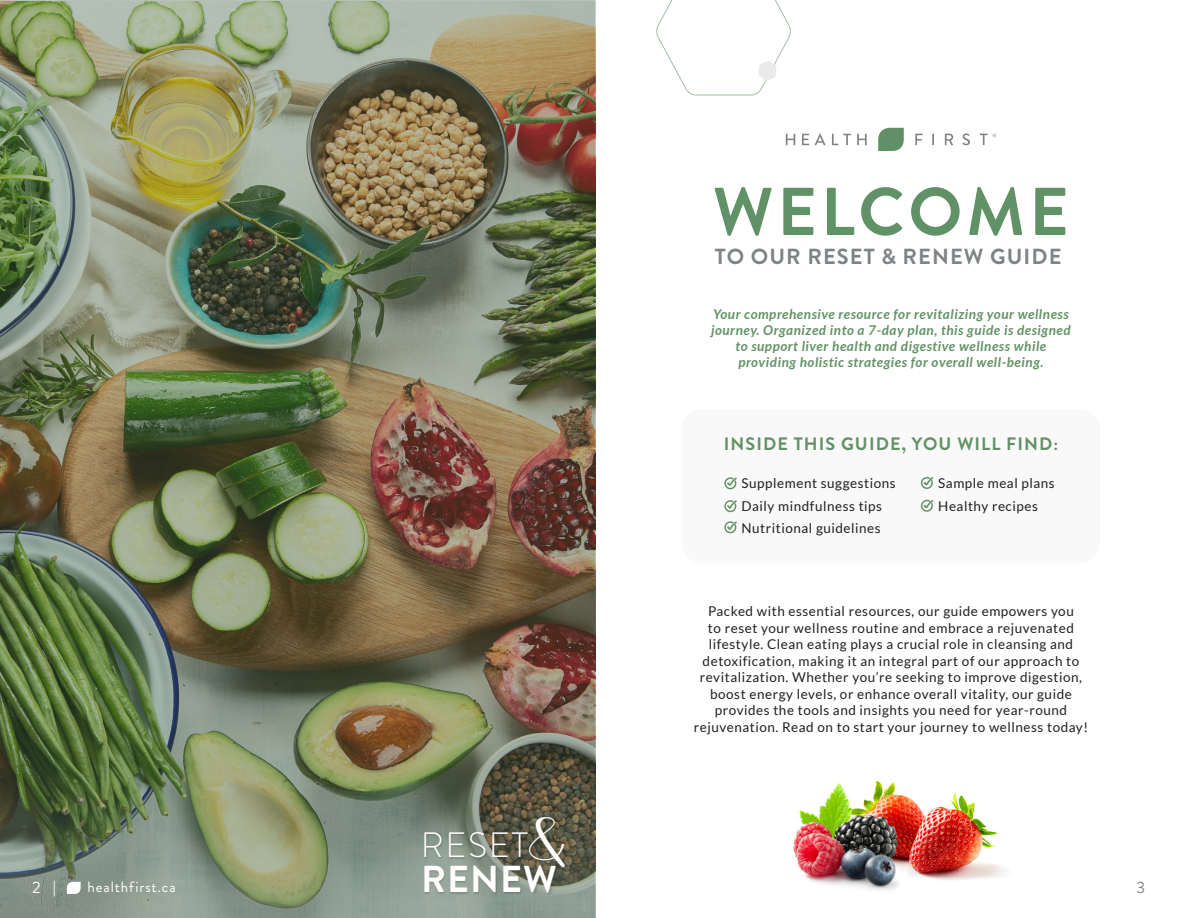
<style>
.page{position:relative;width:1188px;height:918px;background:#fff}
.page>*{position:absolute;margin:0;border:0;box-sizing:border-box;transform-origin:0 0}
.t1{font:700 67.5px "Brandon Grotesque";letter-spacing:.055em;color:#619166}
.t2{font:700 37.5px "Brandon Grotesque";letter-spacing:.03em;color:#fff}
.t3{font:35.7px "bellania";color:#fff}
.t4{font:300 35.25px "Brandon Grotesque";letter-spacing:.05em;color:#fff}
.t5{font:700 21.9px "Brandon Grotesque";letter-spacing:.05em;color:#808385}
.t6{font:700 18px "Brandon Grotesque";letter-spacing:.06em;color:#629167}
.t7{font:16.5px "Brandon Grotesque";color:#86858b}
.Selfcare_header{font:16.5px "Brandon Grotesque";color:#fff}
.t8{font:15px "Brandon Grotesque";letter-spacing:.06em;color:#fff}
.t9{font:900 15px "Brandon Grotesque";color:#fff}
.t10{font:13.5px/16.5px "Lato";letter-spacing:.04em;color:#231f20;text-align:center}
.t11{font:italic 700 13.5px/16.2px "Lato";letter-spacing:.04em;color:#639267;text-align:center}
</style>
<div class="page">
<img style="left:793px;top:780px;width:212px;height:110px">
<img style="left:0;top:0;width:596px;height:918px">
<svg style="left:915px;top:134px;width:8px;height:11px"></svg>
<svg style="left:932px;top:134px;width:2px;height:11px"></svg>
<svg style="left:945px;top:134px;width:8px;height:11px"></svg>
<svg style="left:963px;top:133px;width:7px;height:12px"></svg>
<svg style="left:980px;top:134px;width:16px;height:11px"></svg>
<svg style="left:878px;top:128px;width:26px;height:23px"></svg>
<svg style="left:786px;top:134px;width:9px;height:11px"></svg>
<svg style="left:802px;top:134px;width:7px;height:11px"></svg>
<svg style="left:815px;top:134px;width:11px;height:11px"></svg>
<svg style="left:832px;top:134px;width:19px;height:11px"></svg>
<svg style="left:857px;top:134px;width:10px;height:11px"></svg>
<div style="left:682px;top:409px;width:418px;height:155px;background:#f9f9f9;border-radius:20px"></div>
<svg style="left:724px;top:477px;width:13px;height:12px"></svg>
<svg style="left:921px;top:477px;width:13px;height:12px"></svg>
<svg style="left:724px;top:500px;width:13px;height:12px"></svg>
<svg style="left:921px;top:500px;width:13px;height:12px"></svg>
<svg style="left:724px;top:521px;width:13px;height:12px"></svg>
<svg style="left:67px;top:882px;width:14px;height:12px"></svg>
<div style="left:425px;top:832px;width:106px;height:28px;background:#231f20;opacity:.2"></div>
<div style="left:529px;top:816px;width:39px;height:53px;background:#231f20;opacity:.2"></div>
<div style="left:424px;top:865px;width:135px;height:30px;background:#231f20;opacity:.2"></div>
<svg style="left:656px;top:0;width:135px;height:95px"></svg>
<p class="Selfcare_header" style="left:32px;top:876px;width:10px">2</p>
<p class="t9" style="left:53px;top:876px;width:4px">|</p>
<p class="t8" style="left:88px;top:877px;width:90px">healthfirst.ca</p>
<p class="t3" style="left:524px;top:822px;width:51px">&amp;</p>
<p class="t2" style="left:421px;top:853px;width:137px">RENEW</p>
<p class="t4" style="left:421px;top:821px;width:109px">RESET</p>
<p class="t1" style="left:713px;top:165px;width:358px">WELCOME</p>
<p class="t5" style="left:715px;top:241px;width:348px">TO OUR RESET &amp; RENEW GUIDE</p>
<p class="t11" style="left:711px;top:306px;width:361px">Your comprehensive resource for revitalizing your wellness journey. Organized into a 7-day plan, this guide is designed to support liver health and digestive wellness while providing holistic strategies for overall well-being.</p>
<p class="t6" style="left:724px;top:431px;width:336px">INSIDE THIS GUIDE, YOU WILL FIND:</p>
<p class="t10" style="left:938px;top:472px;width:118px;line-height:22.5px;text-align:left">Sample meal plans<br>Healthy recipes</p>
<p class="t10" style="left:742px;top:475px;width:156px">Supplement suggestions</p>
<p class="t10" style="left:742px;top:498px;width:142px">Daily mindfulness tips</p>
<p class="t10" style="left:742px;top:520px;width:141px">Nutritional guidelines</p>
<p class="t10" style="left:694px;top:603px;width:396px">Packed with essential resources, our guide empowers you<br>to reset your wellness routine and embrace a rejuvenated lifestyle. Clean eating plays a crucial role in cleansing and detoxification, making it an integral part of our approach to revitalization. Whether you’re seeking to improve digestion, boost energy levels, or enhance overall vitality, our guide provides the tools and insights you need for year-round rejuvenation. Read on to start your journey to wellness today!</p>
<p class="t7" style="left:1136px;top:876px;width:10px">3</p>
</div>
